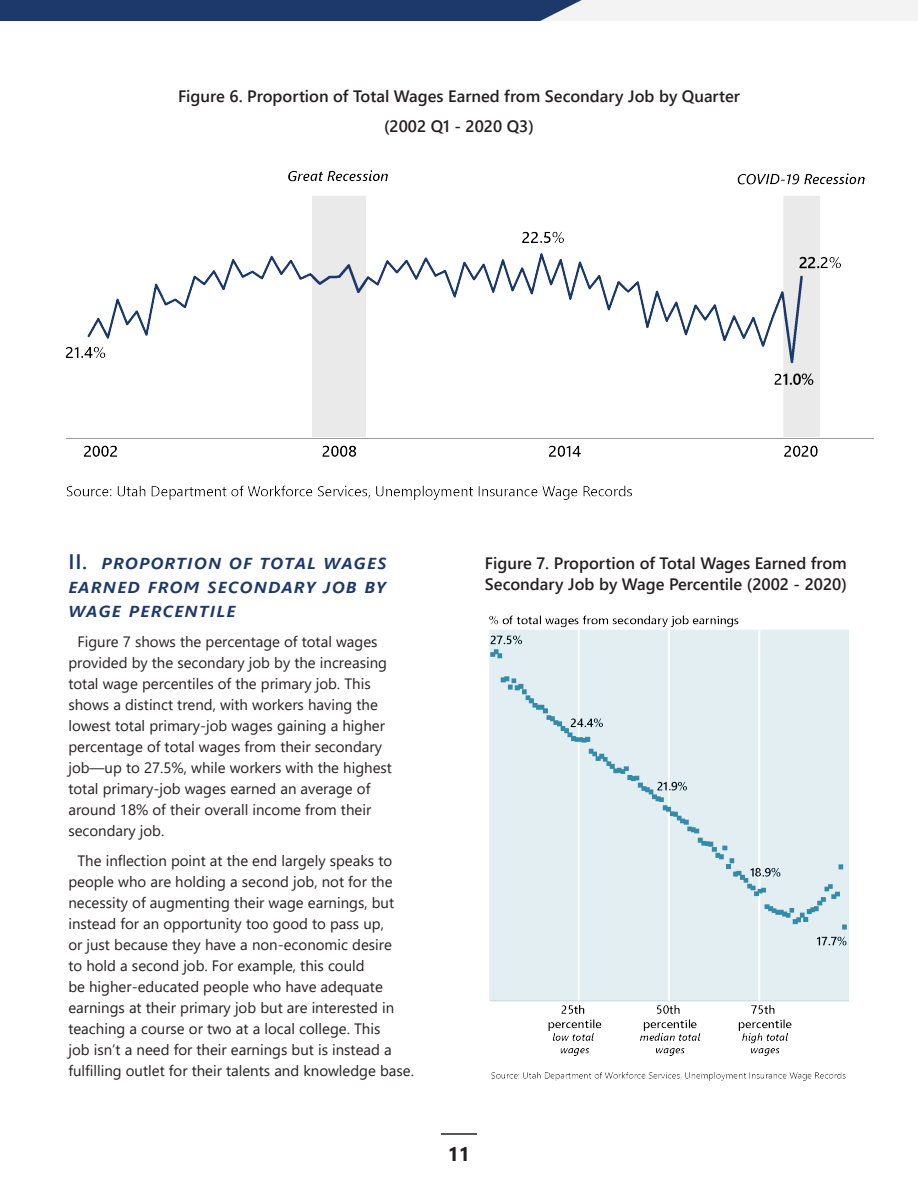
<style>
.page{position:relative;width:918px;height:1188px;background:#fff}
.page>*{position:absolute;margin:0;border:0;box-sizing:border-box;transform-origin:0 0}
.t1{font:italic 600 21px/24px "Segoe UI";letter-spacing:.04em;color:#1d386a;text-align:justify}
.t2{font:700 19.5px "Segoe UI";color:#231f20}
.t3{font:600 16.5px/21px "Segoe UI";color:#231f20}
.t4{font:15px/21px "Segoe UI";color:#231f20}
.s1{font-style:normal}
</style>
<div class="page">
<hr style="left:441px;top:1133px;width:36px;height:2px;background:#231f20">
<div style="left:513px;top:0;width:405px;height:21px;background:#f3f3f3"></div>
<div style="left:0;top:0;width:582px;height:21px;background:#1d386a"></div>
<img style="left:65px;top:170px;width:809px;height:330px">
<img style="left:489px;top:615px;width:360px;height:466px">
<p class="t3" style="left:178px;top:85px;width:563px">Figure 6. Proportion of Total Wages Earned from Secondary Job by Quarter</p>
<p class="t3" style="left:384px;top:115px;width:151px">(2002 Q1 - 2020 Q3)</p>
<p class="t1" style="left:68px;top:546px;width:320px"><span class="s1">II.</span> proportion of total wages earned from secondary job by wage percentile</p>
<p class="t4" style="left:68px;top:630px;width:325px;text-indent:9px">Figure 7 shows the percentage of total wages provided by the secondary job by the increasing total wage percentiles of the primary job. This shows a distinct trend, with workers having the lowest total primary-job wages gaining a higher percentage of total wages from their secondary job—up to 27.5%, while workers with the highest total primary-job wages earned an average of around 18% of their overall income from their secondary job.</p>
<p class="t4" style="left:68px;top:849px;width:347px;text-indent:9px">The inflection point at the end largely speaks to people who are holding a second job, not for the necessity of augmenting their wage earnings, but instead for an opportunity too good to pass up,<br>or just because they have a non-economic desire<br>to hold a second job. For example, this could<br>be higher-educated people who have adequate earnings at their primary job but are interested in teaching a course or two at a local college. This<br>job isn’t a need for their earnings but is instead a fulfilling outlet for their talents and knowledge base.</p>
<p class="t3" style="left:485px;top:551px;width:364px">Figure 7. Proportion of Total Wages Earned from<br>Secondary Job by Wage Percentile (2002 - 2020)</p>
<h2 class="t2" style="left:448px;top:1136px;width:24px">11</h2>
</div>
